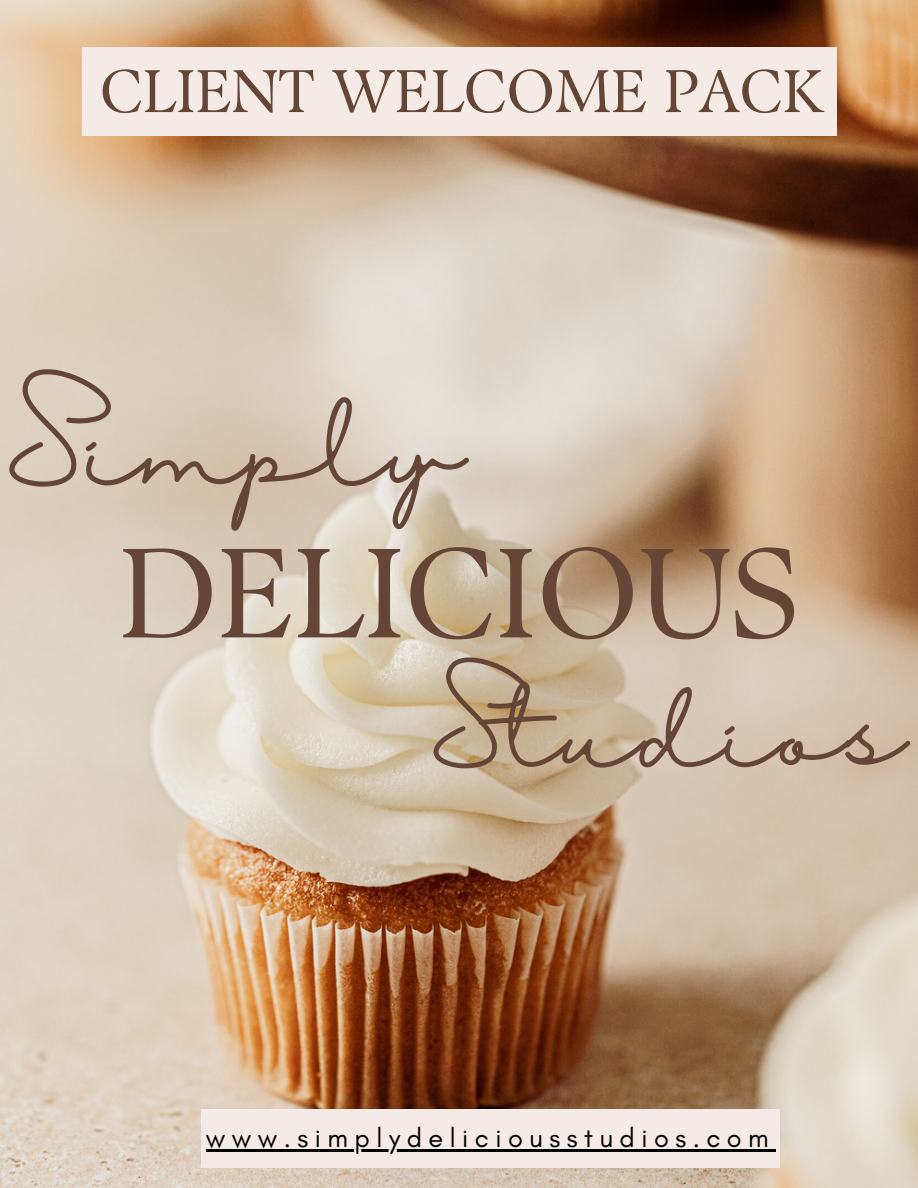
<style>
.page{position:relative;width:918px;height:1188px;background:#fff}
.page>*{position:absolute;margin:0;border:0;box-sizing:border-box;transform-origin:0 0}
.t1{font:126.9px "TY Serif D";color:#644536}
.t2{font:97.5px "Halimun";color:#644536}
.t3{font:92.1px "Halimun";color:#644536}
.t4{font:60px "TY Serif D";color:#644536}
.t5{font:27px "Glacial Indifference";letter-spacing:.24em;color:#000}
</style>
<div class="page">
<img style="left:0;top:0;width:918px;height:1188px">
<div style="left:201px;top:1109px;width:578px;height:59px;background:#f4ebe6"></div>
<div style="left:82px;top:48px;width:754px;height:88px;background:#f4ebe6"></div>
<hr style="left:206px;top:1150px;width:569px;height:2px;background:#000">
<h3 class="t4" style="left:100px;top:55px;width:724px">CLIENT WELCOME PACK</h3>
<h2 class="t2" style="left:4px;top:395px;width:461px">Simply</h2>
<h1 class="t1" style="left:119px;top:517px;width:681px">DELICIOUS</h1>
<h3 class="t3" style="left:429px;top:681px;width:478px">Studios</h3>
<p class="t5" style="left:206px;top:1122px;width:564px">www.simplydeliciousstudios.com</p>
</div>
